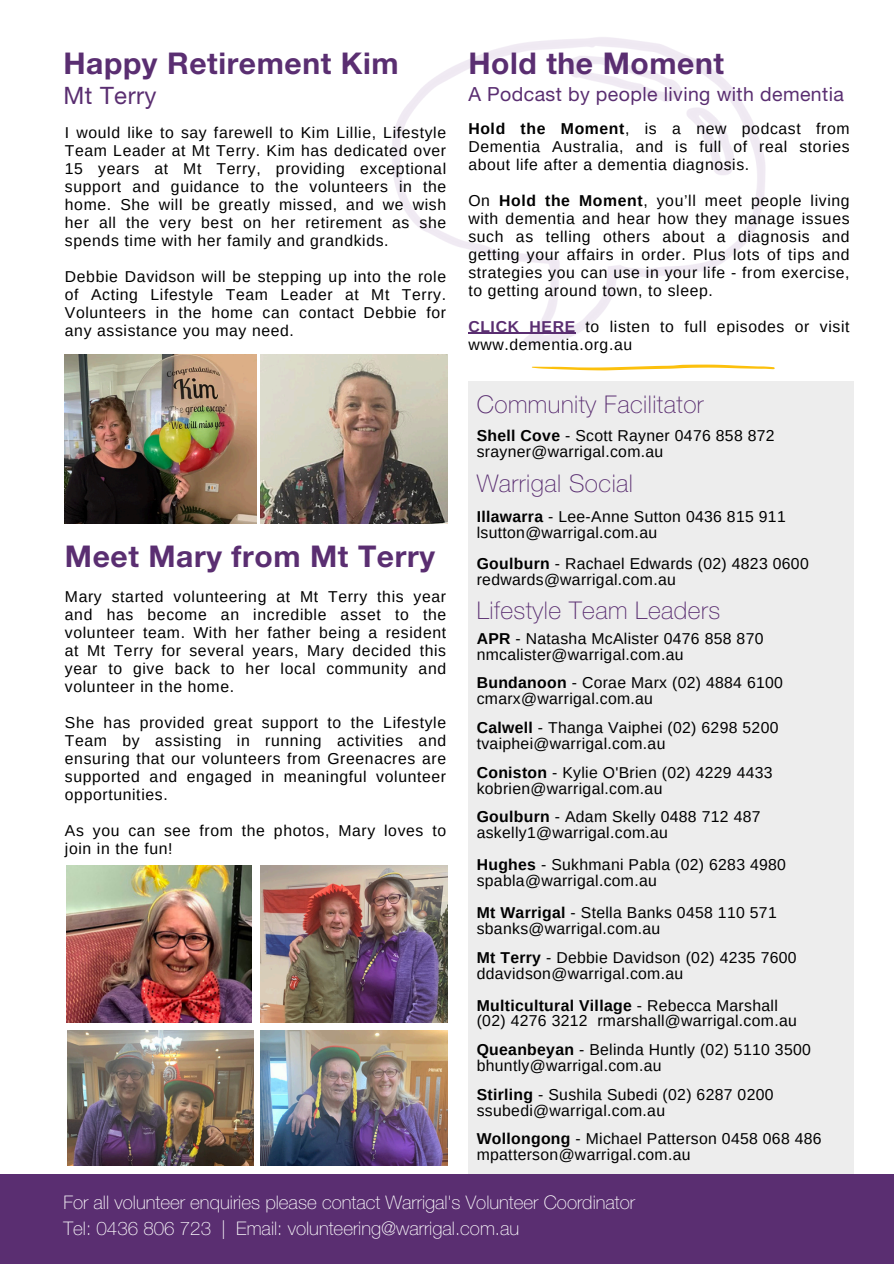
<style>
.page{position:relative;width:894px;height:1264px;background:#fff}
.page>*{position:absolute;margin:0;border:0;box-sizing:border-box;transform-origin:0 0}
.t1{font:700 30px "Helvetica Neue LT Std";letter-spacing:.02em;color:#5a2e71}
.t2{font:100 24.45px "Helvetica Neue LT Std";letter-spacing:.02em;color:#5a2e71}
.t3{font:24px "Helvetica Neue LT Std";letter-spacing:.02em;color:#5a2e71}
.t4{font:19.5px "Helvetica Neue LT Std";letter-spacing:.02em;color:#5a2e71}
.t5{font:100 18.75px/25.8px "Helvetica Neue LT Std";color:#fff}
.t6{font:15.75px/18px "Arimo";letter-spacing:.02em;color:#000;text-align:justify}
.t7{font:15.75px/18px "Arimo";letter-spacing:.04em;color:#000}
.t8{font:700 15.75px "Arimo";letter-spacing:.02em;color:#000}
.s1{font-weight:700}
.s2{font-weight:700;color:#5a2e71}
.s3{font-weight:400}
</style>
<div class="page">
<div style="left:0;top:1174px;width:893px;height:89px;background:#5a2e71"></div>
<div style="left:468px;top:382px;width:385px;height:791px;background:#ededed"></div>
<img style="left:392px;top:37px;width:382px;height:350px">
<img style="left:65px;top:354px;width:191px;height:169px">
<img style="left:260px;top:354px;width:187px;height:169px">
<img style="left:66px;top:866px;width:186px;height:156px">
<img style="left:260px;top:866px;width:187px;height:156px">
<img style="left:68px;top:1030px;width:185px;height:135px">
<img style="left:260px;top:1030px;width:187px;height:135px">
<hr style="left:468px;top:333px;width:107px;height:1px;background:#5a2e71">
<svg style="left:531px;top:364px;width:243px;height:6px"></svg>
<p class="t1" style="left:63px;top:53px;width:337px">Happy Retirement Kim</p>
<p class="t3" style="left:63px;top:87px;width:95px">Mt Terry</p>
<p class="t6" style="left:65px;top:123px;width:382px">I would like to say farewell to Kim Lillie, Lifestyle Team Leader at Mt Terry. Kim has dedicated over 15 years at Mt Terry, providing exceptional support and guidance to the volunteers in the home. She will be greatly missed, and we wish her all the very best on her retirement as she spends time with her family and grandkids.</p>
<p class="t6" style="left:65px;top:267px;width:382px">Debbie Davidson will be stepping up into the role of Acting Lifestyle Team Leader at Mt Terry.<br>Volunteers in the home can contact Debbie for any assistance you may need.</p>
<p class="t1" style="left:65px;top:546px;width:371px">Meet Mary from Mt Terry</p>
<p class="t6" style="left:65px;top:587px;width:382px">Mary started volunteering at Mt Terry this year and has become an incredible asset to the volunteer team. With her father being a resident at Mt Terry for several years, Mary decided this year to give back to her local community and volunteer in the home.</p>
<p class="t6" style="left:65px;top:713px;width:382px">She has provided great support to the Lifestyle Team by assisting in running activities and ensuring that our volunteers from Greenacres are supported and engaged in meaningful volunteer opportunities.</p>
<h1 class="t7" style="left:65px;top:821px;width:382px">As you can see from the photos, Mary loves to join in the fun!</h1>
<p class="t1" style="left:468px;top:53px;width:257px">Hold the Moment</p>
<p class="t4" style="left:468px;top:87px;width:377px">A Podcast by people living with dementia</p>
<p class="t6" style="left:468px;top:119px;width:382px"><span class="s1">Hold the Moment</span>, is a new podcast from Dementia Australia, and is full of real stories about life after a dementia diagnosis.</p>
<p class="t6" style="left:468px;top:191px;width:382px">On <span class="s1">Hold the Moment</span>, you’ll meet people living with dementia and hear how they manage issues such as telling others about a diagnosis and getting your affairs in order. Plus lots of tips and strategies you can use in your life - from exercise, to getting around town, to sleep.</p>
<p class="t7" style="left:468px;top:317px;width:382px"><span class="s2">CLICK HERE</span> to listen to full episodes or visit www.dementia.org.au</p>
<p class="t2" style="left:476px;top:395px;width:228px">Community Facilitator</p>
<p class="t6" style="left:476px;top:426px;width:299px"><span class="s1">Shell Cove</span> - Scott Rayner 0476 858 872</p>
<p class="t6" style="left:476px;top:442px;width:188px">srayner@warrigal.com.au</p>
<p class="t2" style="left:476px;top:475px;width:158px">Warrigal Social</p>
<p class="t6" style="left:476px;top:507px;width:310px"><span class="s1">Illawarra</span> - Lee-Anne Sutton 0436 815 911</p>
<p class="t6" style="left:476px;top:523px;width:182px">lsutton@warrigal.com.au</p>
<p class="t6" style="left:476px;top:555px;width:333px"><span class="s1">Goulburn</span> - Rachael Edwards (02) 4823 0600</p>
<p class="t6" style="left:476px;top:570px;width:200px">redwards@warrigal.com.au</p>
<p class="t2" style="left:476px;top:601px;width:245px">Lifestyle Team Leaders</p>
<p class="t6" style="left:476px;top:629px;width:288px"><span class="s1">APR</span> - Natasha McAlister 0476 858 870</p>
<p class="t6" style="left:476px;top:645px;width:208px">nmcalister@warrigal.com.au</p>
<p class="t6" style="left:476px;top:674px;width:308px"><span class="s1">Bundanoon</span> - Corae Marx (02) 4884 6100</p>
<p class="t6" style="left:476px;top:690px;width:178px">cmarx@warrigal.com.au</p>
<p class="t6" style="left:476px;top:718px;width:303px"><span class="s1">Calwell</span> - Thanga Vaiphei (02) 6298 5200</p>
<h2 class="t6" style="left:476px;top:734px;width:190px">tvaiphei@warrigal.com.au</h2>
<p class="t6" style="left:476px;top:763px;width:297px"><span class="s1">Coniston</span> - Kylie O'Brien (02) 4229 4433</p>
<p class="t6" style="left:476px;top:779px;width:187px">kobrien@warrigal.com.au</p>
<h2 class="t6" style="left:476px;top:807px;width:285px"><span class="s1">Goulburn</span> - Adam Skelly 0488 712 487</h2>
<p class="t6" style="left:476px;top:823px;width:193px">askelly1@warrigal.com.au</p>
<p class="t6" style="left:476px;top:855px;width:311px"><span class="s1">Hughes</span> - Sukhmani Pabla (02) 6283 4980</p>
<p class="t6" style="left:476px;top:871px;width:182px">spabla@warrigal.com.au</p>
<p class="t6" style="left:476px;top:903px;width:301px"><span class="s1">Mt Warrigal</span> - Stella Banks 0458 110 571</p>
<h2 class="t6" style="left:476px;top:919px;width:185px">sbanks@warrigal.com.au</h2>
<p class="t6" style="left:476px;top:948px;width:321px"><span class="s1">Mt Terry</span> - Debbie Davidson (02) 4235 7600</p>
<p class="t6" style="left:476px;top:964px;width:208px">ddavidson@warrigal.com.au</p>
<p class="t8" style="left:476px;top:996px;width:302px">Multicultural Village <span class="s3">- Rebecca Marshall</span></p>
<p class="t6" style="left:476px;top:1011px;width:321px">(02) 4276 3212 rmarshall@warrigal.com.au</p>
<p class="t6" style="left:476px;top:1040px;width:335px"><span class="s1">Queanbeyan</span> - Belinda Huntly (02) 5110 3500</p>
<p class="t6" style="left:476px;top:1056px;width:186px">bhuntly@warrigal.com.au</p>
<p class="t6" style="left:476px;top:1085px;width:298px"><span class="s1">Stirling</span> - Sushila Subedi (02) 6287 0200</p>
<p class="t6" style="left:476px;top:1101px;width:190px">ssubedi@warrigal.com.au</p>
<p class="t6" style="left:476px;top:1129px;width:346px"><span class="s1">Wollongong</span> - Michael Patterson 0458 068 486</p>
<p class="t6" style="left:476px;top:1145px;width:215px">mpatterson@warrigal.com.au</p>
<p class="t5" style="left:63px;top:1192px;width:573px">For all volunteer enquiries please contact Warrigal's Volunteer Coordinator<br>Tel: 0436 806 723 | Email: volunteering@warrigal.com.au</p>
</div>
